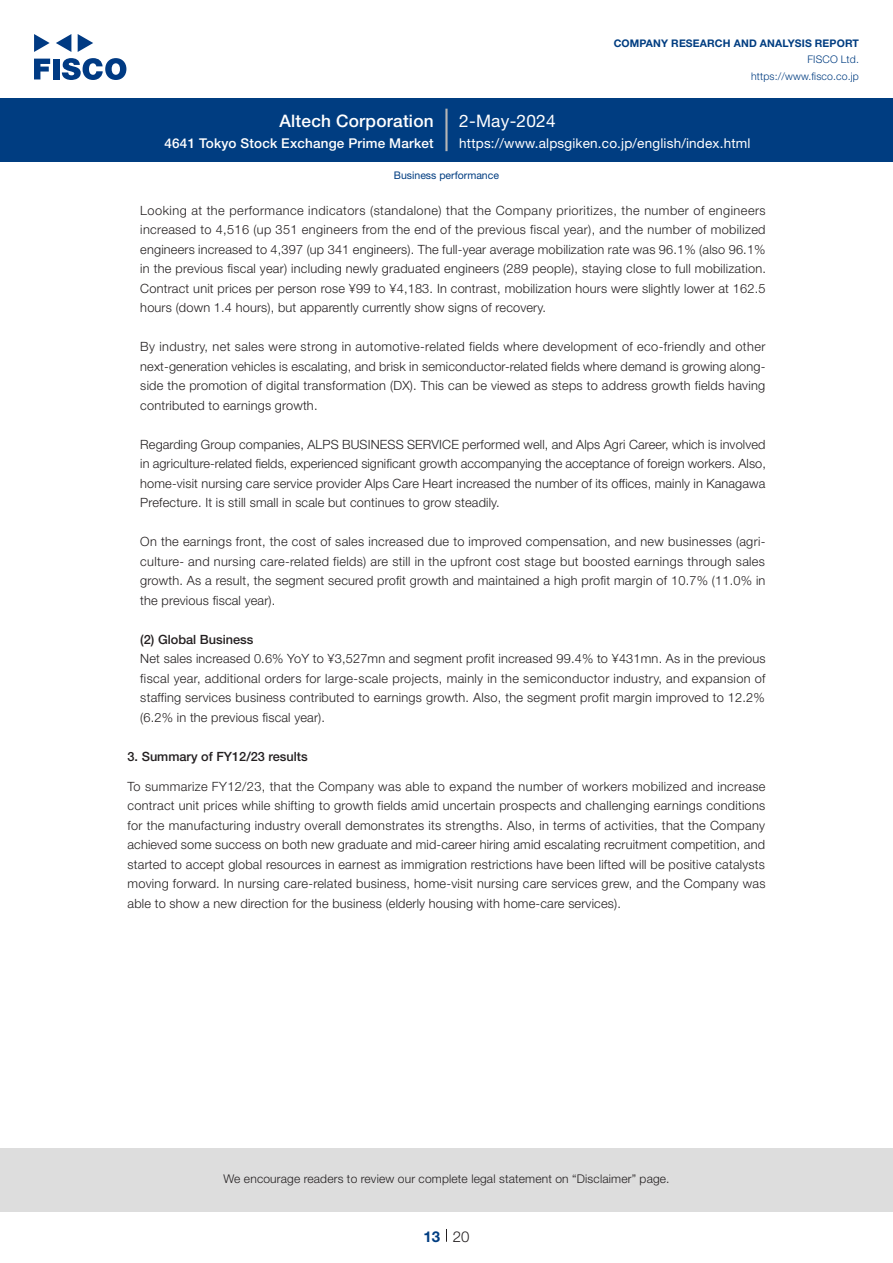
<style>
.page{position:relative;width:893px;height:1263px;background:#fff}
.page>*{position:absolute;margin:0;border:0;box-sizing:border-box;transform-origin:0 0}
.t1{font:500 17.25px "Helvetica Neue LT Std";letter-spacing:.015em;color:#fff}
.t2{font:17.25px "Helvetica Neue LT Std";letter-spacing:.015em;color:#fff}
.t3{font:300 15px "Helvetica Neue LT Std";color:#231f20}
.t4{font:700 15px "Helvetica Neue LT Std";color:#003d81}
.t5{font:13.5px "Helvetica Neue LT Std";letter-spacing:.015em;color:#fff}
.t6{font:500 13.5px "Helvetica Neue LT Std";letter-spacing:.015em;color:#fff}
.t7{font:300 12.75px/19.5px "Helvetica Neue LT Std";letter-spacing:.015em;color:#231f20;text-align:justify}
.t8{font:500 12.75px "Helvetica Neue LT Std";color:#231f20}
.t9{font:300 12px "Helvetica Neue LT Std";letter-spacing:.015em;color:#231f20}
.t10{font:700 10.5px "Helvetica Neue LT Std";letter-spacing:.015em;color:#003d81}
.t11{font:300 10.5px/16.5px "Helvetica Neue LT Std";letter-spacing:.015em;color:#003d81;text-align:right}
.t12{font:10.5px "Helvetica Neue LT Std";color:#003d81}
</style>
<div class="page">
<div style="left:0;top:1148px;width:893px;height:64px;background:#ddd"></div>
<svg style="left:34px;top:59px;width:16px;height:20px"></svg>
<div style="left:53px;top:59px;width:6px;height:20px;background:#003a83"></div>
<svg style="left:62px;top:58px;width:64px;height:22px"></svg>
<svg style="left:34px;top:34px;width:16px;height:18px"></svg>
<svg style="left:78px;top:34px;width:15px;height:18px"></svg>
<svg style="left:56px;top:34px;width:15px;height:18px"></svg>
<div style="left:0;top:98px;width:893px;height:64px;background:#003d81"></div>
<hr style="left:445px;top:109px;width:3px;height:42px;background:#b5b5b6">
<svg style="left:446px;top:1229px;width:1px;height:13px"></svg>
<h1 class="t1" style="left:279px;top:110px;width:156px">Altech Corporation</h1>
<p class="t6" style="left:165px;top:135px;width:271px">4641 Tokyo Stock Exchange Prime Market</p>
<h1 class="t2" style="left:459px;top:110px;width:98px">2-May-2024</h1>
<p class="t10" style="left:614px;top:37px;width:247px">COMPANY RESEARCH AND ANALYSIS REPORT</p>
<p class="t11" style="left:751px;top:51px;width:109px">FISCO Ltd. https://www.fisco.co j p.</p>
<p class="t5" style="left:459px;top:135px;width:293px">https://www.alpsgiken.co j p. /english/index.html</p>
<p class="t12" style="left:394px;top:169px;width:107px">Business performance</p>
<p class="t7" style="left:140px;top:200px;width:627px">Looking at the performance indicators (standalone) that the Company prioritizes, the number of engineers increased to 4,516 (up 351 engineers from the end of the previous fiscal year ,) and the number of mobilized engineers increased to 4,397 (up 341 engineers .) The full-year average mobilization rate was 96.1% (also 96.1% in the previous fiscal year) including newly graduated engineers (289 people ,) staying close to full mobilization.<br>Contract unit prices per person rose ¥99 to ¥4,183. In contrast, mobilization hours were slightly lower at 162.5 hours (down 1.4 hours ,) but apparently currently show signs of recovery.</p>
<p class="t7" style="left:140px;top:337px;width:627px">By industry, net sales were strong in automotive-related fields where development of eco-friendly and other</p>
<p class="t7" style="left:140px;top:376px;width:626px">side the promotion of digital transformation (DX .) This can be viewed as steps to address growth fields having</p>
<p class="t7" style="left:140px;top:356px;width:627px">next-generation vehicles is escalating, and brisk in semiconductor-related fields where demand is growing along-</p>
<p class="t7" style="left:140px;top:395px;width:179px">contributed to earnings growth.</p>
<p class="t7" style="left:140px;top:434px;width:627px">Regarding Group companies, ALPS BUSINESS SERVICE performed well, and Alps Agri Career, which is involved in agriculture-related fields, experienced significant growth accompanying the acceptance of foreign workers. Also, home-visit nursing care service provider Alps Care Heart increased the number of its offices, mainly in Kanagawa Prefecture isIt. still small in scale but continues to grow steadily.</p>
<p class="t7" style="left:140px;top:532px;width:627px">On the earnings front, the cost of sales increased due to improved compensation, and new businesses (agri-</p>
<p class="t7" style="left:140px;top:571px;width:627px">growth. As a result, the segment secured profit growth and maintained a high profit margin of 10.7% (11.0% in the previous fiscal year .(</p>
<p class="t8" style="left:140px;top:632px;width:115px">2( ) Global Business</p>
<p class="t7" style="left:140px;top:649px;width:627px">Net sales increased 0.6% YoY to ¥3,527mn and segment profit increased 99.4% to ¥431mn. As in the previous fiscal year, additional orders for large-scale projects, mainly in the semiconductor industry, and expansion of staffing services business contributed to earnings growth. Also, the segment profit margin improved to 12.2% (6.2% in the previous fiscal year .(</p>
<p class="t8" style="left:128px;top:749px;width:182px">3. Summary of FY12/23 results</p>
<p class="t7" style="left:128px;top:776px;width:639px">To summarize FY12/23, that the Company was able to expand the number of workers mobilized and increase contract unit prices while shifting to growth fields amid uncertain prospects and challenging earnings conditions for the manufacturing industry overall demonstrates its strengths. Also in, terms of activities, that the Company achieved some success on both new graduate and mid-career hiring amid escalating recruitment competition, and started to accept global resources in earnest as immigration restrictions have been lifted will be positive catalysts moving forward In. nursing care-related business, home-visit nursing care services grew, and the Company was able to show a new direction for the business (elderly housing with home-care services .(</p>
<p class="t7" style="left:140px;top:551px;width:626px">culture- and nursing care-related fields) are still in the upfront cost stage but boosted earnings through sales</p>
<p class="t9" style="left:223px;top:1171px;width:448px">We encourage readers to review our complete legal statement on “Disclaimer” page.</p>
<p class="t4" style="left:423px;top:1227px;width:18px">13</p>
<p class="t3" style="left:453px;top:1227px;width:18px">20</p>
</div>
